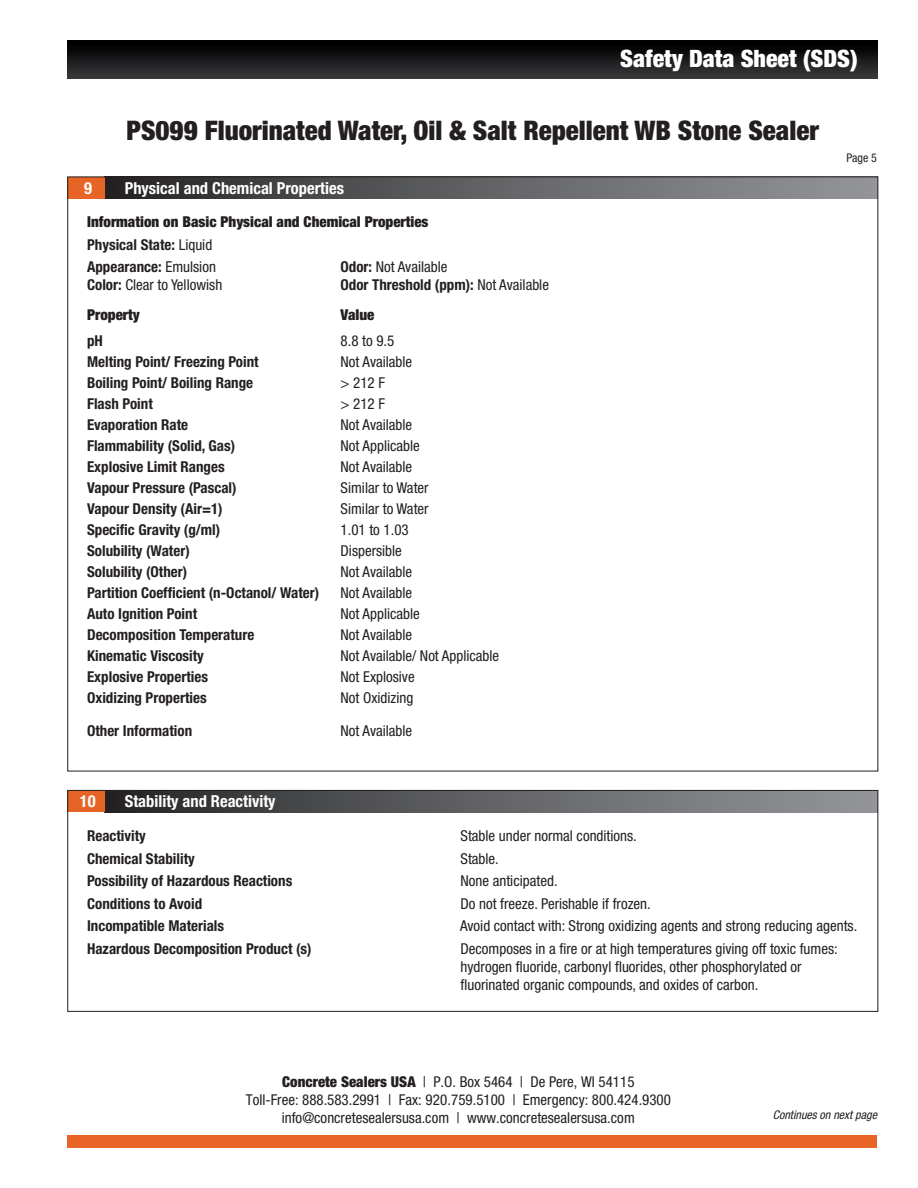
<style>
.page{position:relative;width:918px;height:1188px;background:#fff}
.page>*{position:absolute;margin:0;border:0;box-sizing:border-box;transform-origin:0 0}
.t1{font:900 condensed 27px "Helvetica Neue LT Std";color:#231f20}
.t2{font:900 condensed 24px "Helvetica Neue LT Std";color:#fff}
.t3{font:700 condensed 16.5px "Helvetica Neue LT Std";color:#fff}
.t4{font:condensed 15px/18px "Helvetica Neue LT Std";color:#231f20;text-align:center}
.t5{font:700 condensed 15px "Helvetica Neue LT Std";color:#231f20}
.t6{font:900 condensed 15px "Helvetica Neue LT Std";color:#231f20}
.t7{font:italic condensed 12px "Helvetica Neue LT Std";color:#231f20}
.t8{font:condensed 12px "Helvetica Neue LT Std";color:#231f20}
.s1{font-weight:400}
.s2{font-weight:700}
.s3{font-weight:900}
</style>
<div class="page">
<div style="left:67px;top:40px;width:810px;height:38px;background:linear-gradient(to bottom,#000,#373639)"></div>
<div style="left:67px;top:1135px;width:810px;height:12px;background:#e86427"></div>
<div style="left:105px;top:790px;width:773px;height:22px;background:linear-gradient(to right,#292728,#979a9d)"></div>
<div style="left:68px;top:790px;width:37px;height:22px;background:#e76427"></div>
<div style="left:68px;top:790px;width:810px;height:222px;border:1px solid #231f20"></div>
<div style="left:105px;top:177px;width:773px;height:22px;background:linear-gradient(to right,#292728,#979a9d)"></div>
<div style="left:68px;top:177px;width:37px;height:22px;background:#e76427"></div>
<h2 class="t2" style="left:620px;top:44px;width:239px">Safety Data Sheet (SDS)</h2>
<h1 class="t1" style="left:127px;top:114px;width:694px">PS099 Fluorinated Water, Oil &amp; Salt Repellent WB Stone Sealer</h1>
<p class="t3" style="left:84px;top:178px;width:9px">9</p>
<p class="t3" style="left:125px;top:178px;width:221px">Physical and Chemical Properties</p>
<p class="t6" style="left:87px;top:213px;width:343px">Information on Basic Physical and Chemical Properties</p>
<p class="t5" style="left:87px;top:235px;width:127px">Physical State: <span class="s1">Liquid</span></p>
<p class="t5" style="left:87px;top:258px;width:130px">Appearance: <span class="s1">Emulsion</span></p>
<p class="t4" style="left:341px;top:258px;width:108px"><span class="s2">Odor:</span> Not Available</p>
<p class="t4" style="left:87px;top:276px;width:137px"><span class="s2">Color:</span> Clear to Yellowish</p>
<p class="t5" style="left:341px;top:276px;width:210px">Odor Threshold (ppm): <span class="s1">Not Available</span></p>
<p class="t6" style="left:87px;top:306px;width:54px">Property</p>
<p class="t6" style="left:341px;top:306px;width:35px">Value</p>
<p class="t5" style="left:87px;top:331px;width:17px">pH</p>
<p class="t4" style="left:341px;top:331px;width:55px">8.8 to 9.5</p>
<p class="t5" style="left:87px;top:352px;width:173px">Melting Point/ Freezing Point</p>
<p class="t4" style="left:341px;top:352px;width:73px">Not Available</p>
<p class="t5" style="left:87px;top:373px;width:168px">Boiling Point/ Boiling Range</p>
<p class="t4" style="left:341px;top:373px;width:46px">&gt; 212 F</p>
<p class="t5" style="left:87px;top:394px;width:67px">Flash Point</p>
<p class="t4" style="left:341px;top:394px;width:46px">&gt; 212 F</p>
<p class="t5" style="left:87px;top:415px;width:103px">Evaporation Rate</p>
<p class="t4" style="left:341px;top:415px;width:73px">Not Available</p>
<p class="t5" style="left:87px;top:436px;width:150px">Flammability (Solid, Gas)</p>
<p class="t4" style="left:341px;top:436px;width:81px">Not Applicable</p>
<p class="t5" style="left:87px;top:457px;width:139px">Explosive Limit Ranges</p>
<p class="t4" style="left:341px;top:457px;width:73px">Not Available</p>
<p class="t5" style="left:87px;top:478px;width:151px">Vapour Pressure (Pascal)</p>
<p class="t4" style="left:341px;top:478px;width:90px">Similar to Water</p>
<p class="t5" style="left:87px;top:499px;width:137px">Vapour Density (Air=1)</p>
<p class="t4" style="left:341px;top:499px;width:90px">Similar to Water</p>
<p class="t5" style="left:87px;top:520px;width:135px">Specific Gravity (g/ml)</p>
<p class="t4" style="left:341px;top:520px;width:70px">1.01 to 1.03</p>
<p class="t5" style="left:87px;top:541px;width:104px">Solubility (Water)</p>
<p class="t4" style="left:341px;top:541px;width:63px">Dispersible</p>
<p class="t5" style="left:87px;top:562px;width:102px">Solubility (Other)</p>
<p class="t4" style="left:341px;top:562px;width:73px">Not Available</p>
<p class="t5" style="left:87px;top:583px;width:234px">Partition Coefficient (n-Octanol/ Water)</p>
<p class="t4" style="left:341px;top:583px;width:73px">Not Available</p>
<p class="t5" style="left:87px;top:604px;width:112px">Auto Ignition Point</p>
<p class="t4" style="left:341px;top:604px;width:81px">Not Applicable</p>
<p class="t5" style="left:87px;top:625px;width:169px">Decomposition Temperature</p>
<p class="t4" style="left:341px;top:625px;width:73px">Not Available</p>
<p class="t5" style="left:87px;top:646px;width:118px">Kinematic Viscosity</p>
<p class="t4" style="left:341px;top:646px;width:160px">Not Available/ Not Applicable</p>
<p class="t5" style="left:87px;top:667px;width:122px">Explosive Properties</p>
<p class="t4" style="left:341px;top:667px;width:76px">Not Explosive</p>
<p class="t5" style="left:87px;top:688px;width:121px">Oxidizing Properties</p>
<p class="t4" style="left:341px;top:688px;width:74px">Not Oxidizing</p>
<p class="t5" style="left:87px;top:721px;width:107px">Other Information</p>
<p class="t4" style="left:341px;top:721px;width:73px">Not Available</p>
<p class="t8" style="left:847px;top:151px;width:32px">Page 5</p>
<p class="t3" style="left:80px;top:791px;width:17px">10</p>
<p class="t3" style="left:125px;top:791px;width:152px">Stability and Reactivity</p>
<p class="t5" style="left:87px;top:827px;width:60px">Reactivity</p>
<p class="t4" style="left:461px;top:827px;width:178px">Stable under normal conditions.</p>
<p class="t5" style="left:87px;top:849px;width:109px">Chemical Stability</p>
<p class="t4" style="left:461px;top:849px;width:40px">Stable.</p>
<p class="t5" style="left:87px;top:872px;width:207px">Possibility of Hazardous Reactions</p>
<p class="t4" style="left:461px;top:872px;width:99px">None anticipated.</p>
<p class="t5" style="left:87px;top:894px;width:117px">Conditions to Avoid</p>
<p class="t4" style="left:461px;top:894px;width:192px">Do not freeze. Perishable if frozen.</p>
<p class="t5" style="left:87px;top:917px;width:139px">Incompatible Materials</p>
<p class="t4" style="left:460px;top:917px;width:399px">Avoid contact with: Strong oxidizing agents and strong reducing agents.</p>
<p class="t5" style="left:87px;top:939px;width:226px">Hazardous Decomposition Product (s)</p>
<p class="t4" style="left:461px;top:939px;width:379px">Decomposes in a fire or at high temperatures giving off toxic fumes:</p>
<p class="t4" style="left:461px;top:957px;width:343px;text-align:left">hydrogen fluoride, carbonyl fluorides, other phosphorylated or fluorinated organic compounds, and oxides of carbon.</p>
<p class="t4" style="left:246px;top:1072px;width:427px"><span class="s3">Concrete Sealers USA</span> | P.O. Box 5464 | De Pere, WI 54115<br>Toll-Free: 888.583.2991 | Fax: 920.759.5100 | Emergency: 800.424.9300 info@concretesealersusa.com | www.concretesealersusa.com</p>
<p class="t7" style="left:773px;top:1108px;width:106px">Continues on next page</p>
</div>
